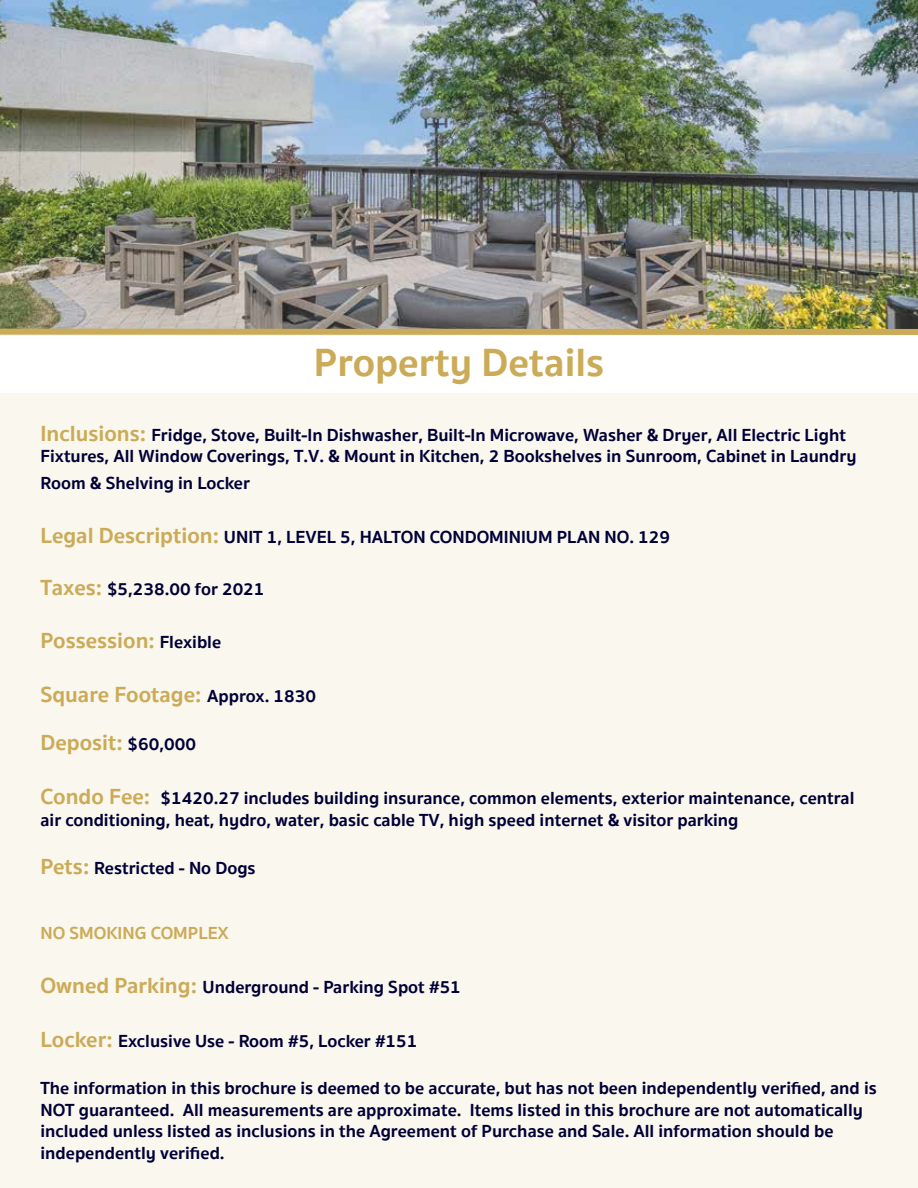
<style>
.page{position:relative;width:918px;height:1188px;background:#faf7ee}
.page>*{position:absolute;margin:0;border:0;box-sizing:border-box;transform-origin:0 0}
.t1{font:700 40.5px "Sukhumvit Set";color:#cbab58}
.t2{font:700 22.5px/48.6px "Sukhumvit Set";color:#cbab58}
.t3{font:700 18px/21.6px "Sukhumvit Set";color:#000037}
.t4{font:700 18px "Sukhumvit Set";color:#cbab58}
.s1{font-size:22.5px;color:#cbab58}
.s2{font-size:18px;color:#000037}
</style>
<div class="page">
<div style="left:0;top:336px;width:918px;height:57px;background:#fff"></div>
<img style="left:0;top:0;width:918px;height:329px">
<div style="left:0;top:329px;width:918px;height:6px;background:#cbab58"></div>
<h1 class="t1" style="left:314px;top:332px;width:292px">Property Details</h1>
<p class="t3" style="left:40px;top:424px;width:818px"><span class="s1">Inclusions:</span> Fridge, Stove, Built-In Dishwasher, Built-In Microwave, Washer &amp; Dryer, All Electric Light<br>Fixtures, All Window Coverings, T.V. &amp; Mount in Kitchen, 2 Bookshelves in Sunroom, Cabinet in Laundry</p>
<p class="t3" style="left:40px;top:473px;width:211px">Room &amp; Shelving in Locker</p>
<p class="t3" style="left:41px;top:527px;width:631px"><span class="s1">Legal Description:</span> UNIT 1, LEVEL 5, HALTON CONDOMINIUM PLAN NO. 129</p>
<p class="t3" style="left:40px;top:579px;width:226px"><span class="s1">Taxes:</span> $5,238.00 for 2021</p>
<p class="t2" style="left:40px;top:616px;width:182px">Possession: <span class="s2">Flexible</span></p>
<p class="t2" style="left:40px;top:670px;width:277px">Square Footage: <span class="s2">Approx. 1830<br></span>Deposit: <span class="s2">$60,000</span></p>
<p class="t3" style="left:40px;top:788px;width:816px"><span class="s1">Condo Fee:</span> $1420.27 includes building insurance, common elements, exterior maintenance, central air conditioning, heat, hydro, water, basic cable TV, high speed internet &amp; visitor parking</p>
<p class="t3" style="left:40px;top:858px;width:217px"><span class="s1">Pets:</span> Restricted - No Dogs</p>
<p class="t4" style="left:41px;top:919px;width:190px">NO SMOKING COMPLEX</p>
<p class="t3" style="left:40px;top:977px;width:422px"><span class="s1">Owned Parking:</span> Underground - Parking Spot #51</p>
<p class="t3" style="left:40px;top:1031px;width:379px"><span class="s1">Locker:</span> Exclusive Use - Room #5, Locker #151</p>
<p class="t3" style="left:40px;top:1078px;width:838px">The information in this brochure is deemed to be accurate, but has not been independently verified, and is NOT guaranteed. All measurements are approximate. Items listed in this brochure are not automatically included unless listed as inclusions in the Agreement of Purchase and Sale. All information should be independently verified.</p>
</div>
